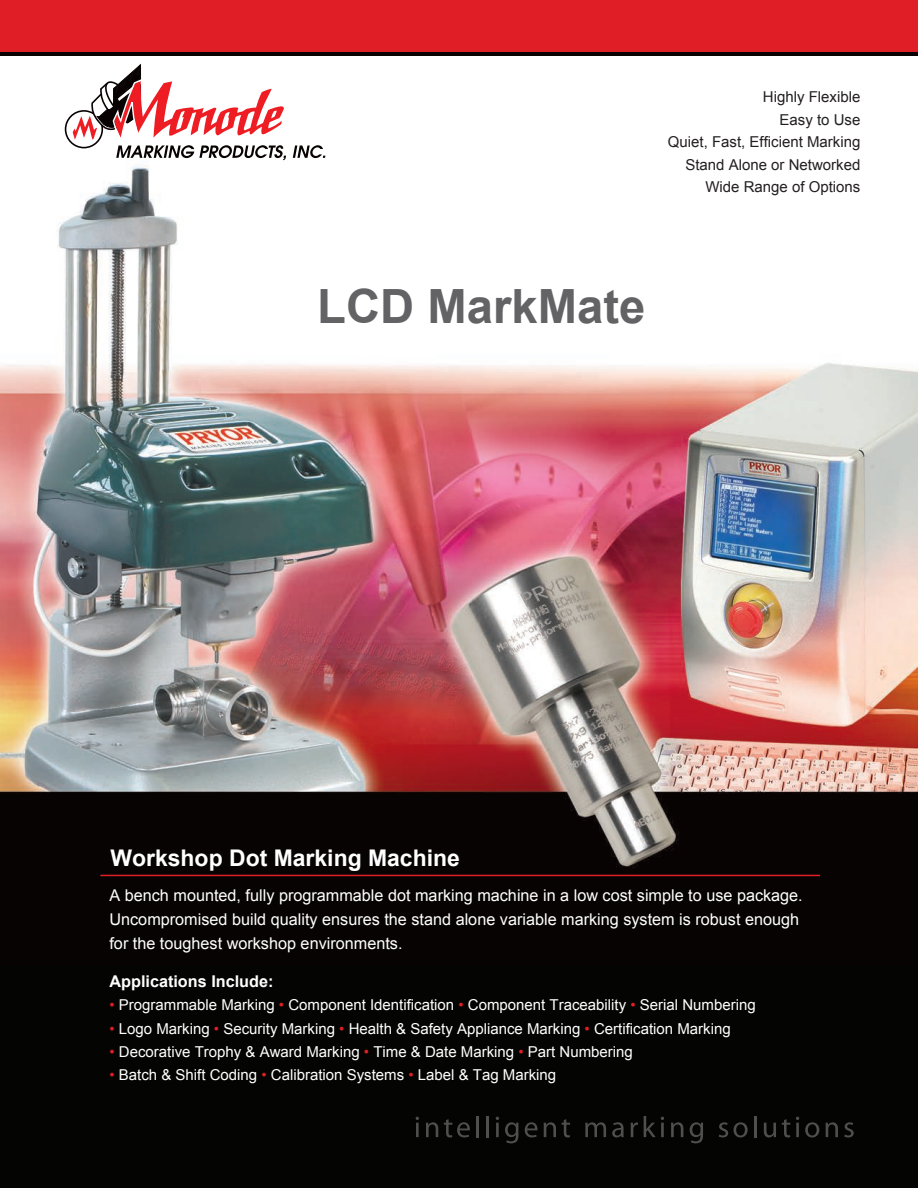
<style>
.page{position:relative;width:918px;height:1188px;background:#fff}
.page>*{position:absolute;margin:0;border:0;box-sizing:border-box;transform-origin:0 0}
.t1{font:700 47.25px "Arial";color:#636366}
.t2{font:700 22.95px "Arial";color:#fff}
.t3{font:16.2px/24px "Arial";color:#fff}
.t4{font:700 16.2px "Arial";color:#fff}
.t5{font:15px "Arial";color:#fff}
.t6{font:15px/22.5px "Arial";color:#231f20;text-align:right}
.s1{color:#e01e25}
</style>
<div class="page">
<img style="left:0;top:155px;width:918px;height:812px">
<div style="left:0;top:967px;width:918px;height:221px;background:#040503"></div>
<hr style="left:416px;top:1123px;width:3px;height:14px;background:#fff">
<svg style="left:426px;top:1122px;width:12px;height:15px"></svg>
<svg style="left:444px;top:1119px;width:26px;height:18px"></svg>
<hr style="left:476px;top:1116px;width:3px;height:21px;background:#fff">
<hr style="left:486px;top:1116px;width:3px;height:21px;background:#fff">
<hr style="left:496px;top:1123px;width:3px;height:14px;background:#fff">
<svg style="left:505px;top:1122px;width:14px;height:21px"></svg>
<svg style="left:525px;top:1122px;width:12px;height:15px"></svg>
<svg style="left:544px;top:1122px;width:12px;height:15px"></svg>
<svg style="left:562px;top:1119px;width:8px;height:18px"></svg>
<svg style="left:585px;top:1122px;width:21px;height:15px"></svg>
<svg style="left:612px;top:1122px;width:12px;height:15px"></svg>
<svg style="left:631px;top:1122px;width:7px;height:15px"></svg>
<svg style="left:644px;top:1116px;width:20px;height:21px"></svg>
<svg style="left:671px;top:1122px;width:12px;height:15px"></svg>
<svg style="left:690px;top:1122px;width:13px;height:21px"></svg>
<svg style="left:719px;top:1122px;width:9px;height:15px"></svg>
<svg style="left:734px;top:1122px;width:14px;height:15px"></svg>
<hr style="left:754px;top:1116px;width:3px;height:21px;background:#fff">
<svg style="left:764px;top:1123px;width:12px;height:14px"></svg>
<svg style="left:782px;top:1119px;width:8px;height:18px"></svg>
<hr style="left:796px;top:1123px;width:3px;height:14px;background:#fff">
<svg style="left:805px;top:1122px;width:14px;height:15px"></svg>
<svg style="left:826px;top:1122px;width:12px;height:15px"></svg>
<svg style="left:844px;top:1122px;width:10px;height:15px"></svg>
<div style="left:0;top:16px;width:918px;height:40px;background:linear-gradient(to right,#080302,#080302)"></div>
<div style="left:0;top:0;width:918px;height:51px;background:#e01e25"></div>
<hr style="left:100px;top:875px;width:720px;height:1px;background:#e01e25">
<svg style="left:64px;top:65px;width:222px;height:95px"></svg>
<svg style="left:293px;top:145px;width:32px;height:13px"></svg>
<p class="t6" style="left:668px;top:86px;width:194px">Highly Flexible<br>Easy to Use<br>Quiet, Fast, Efficient Marking<br>Stand Alone or Networked<br>Wide Range of Options</p>
<h1 class="t1" style="left:317px;top:280px;width:330px">LCD MarkMate</h1>
<h2 class="t2" style="left:110px;top:845px;width:351px">Workshop Dot Marking Machine</h2>
<p class="t3" style="left:109px;top:883px;width:695px">A bench mounted, fully programmable dot marking machine in a low cost simple to use package.<br>Uncompromised build quality ensures the stand alone variable marking system is robust enough for the toughest workshop environments.</p>
<p class="t4" style="left:109px;top:972px;width:166px">Applications Include:</p>
<p class="t5" style="left:109px;top:997px;width:648px"><span class="s1">•</span> Programmable Marking <span class="s1">•</span> Component Identification <span class="s1">•</span> Component Traceability <span class="s1">•</span> Serial Numbering</p>
<p class="t5" style="left:109px;top:1020px;width:623px"><span class="s1">•</span> Logo Marking <span class="s1">•</span> Security Marking <span class="s1">•</span> Health &amp; Safety Appliance Marking <span class="s1">•</span> Certification Marking</p>
<p class="t5" style="left:109px;top:1043px;width:525px"><span class="s1">•</span> Decorative Trophy &amp; Award Marking <span class="s1">•</span> Time &amp; Date Marking <span class="s1">•</span> Part Numbering</p>
<p class="t5" style="left:109px;top:1066px;width:448px"><span class="s1">•</span> Batch &amp; Shift Coding <span class="s1">•</span> Calibration Systems <span class="s1">•</span> Label &amp; Tag Marking</p>
</div>
